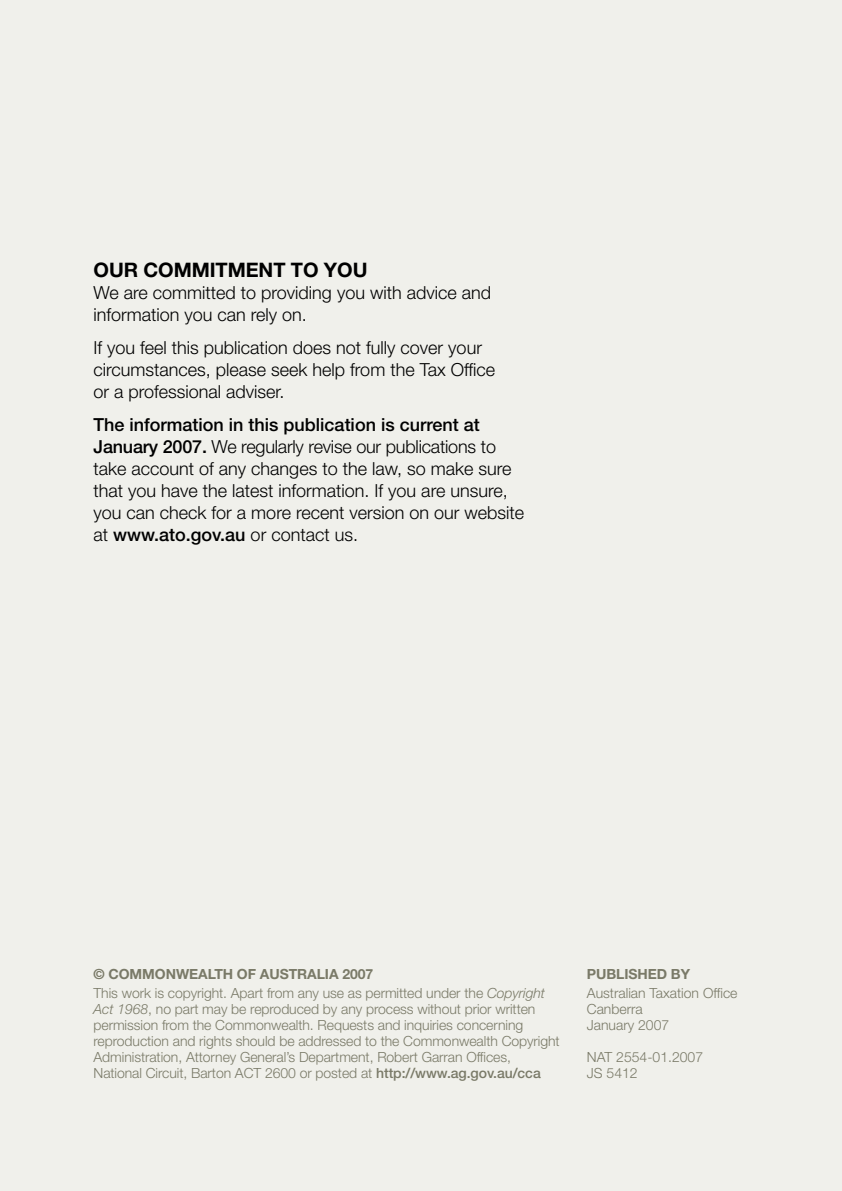
<style>
.page{position:relative;width:842px;height:1191px;background:#f0f0eb}
.page>*{position:absolute;margin:0;border:0;box-sizing:border-box;transform-origin:0 0}
.t1{font:700 20px "Helvetica Neue";letter-spacing:-.005em;color:#000}
.t2{font:300 18px/22px "Helvetica Neue";color:#000}
.t3{font:300 14px/16px "Helvetica Neue";letter-spacing:-.005em;color:#7a7a68}
.t4{font:700 14px "Helvetica Neue";letter-spacing:-.005em;color:#7a7a68}
.s1{font-weight:500}
.s2{font-weight:700}
.s3{font-style:italic}
</style>
<div class="page">
<h1 class="t1" style="left:94px;top:257px;width:275px">OUR COMMITMENT TO YOU</h1>
<p class="t2" style="left:94px;top:281px;width:399px">We are committed to providing you with advice and information you can rely on.</p>
<p class="t2" style="left:94px;top:336px;width:403px">If you feel this publication does not fully cover your circumstances, please seek help from the Tax Office or a professional adviser.</p>
<p class="t2" style="left:94px;top:413px;width:432px"><span class="s1">The information in this publication is current at January 2007.</span> We regularly revise our publications to take account of any changes to the law, so make sure that you have the latest information. If you are unsure, you can check for a more recent version on our website at <span class="s1">www.ato.gov.au</span> or contact us.</p>
<p class="t3" style="left:94px;top:964px;width:453px;line-height:18.8px"><span class="s2">© COMMONWEALTH OF AUSTRALIA 2007<br></span>This work is copyright. Apart from any use as permitted under the <span class="s3">Copyright</span></p>
<p class="t3" style="left:94px;top:1001px;width:468px"><span class="s3">Act 1968</span>, no part may be reproduced by any process without prior written permission from the Commonwealth. Requests and inquiries concerning reproduction and rights should be addressed to the Commonwealth Copyright Administration, Attorney General’s Department, Robert Garran Offices, National Circuit, Barton ACT 2600 or posted at <span class="s1">http://www.ag.gov.au/cca</span></p>
<p class="t4" style="left:587px;top:965px;width:105px">PUBLISHED BY</p>
<p class="t3" style="left:587px;top:985px;width:152px">Australian Taxation Office<br>Canberra<br>January 2007</p>
<p class="t3" style="left:587px;top:1049px;width:118px">NAT 2554-01.2007<br>JS 5412</p>
</div>
